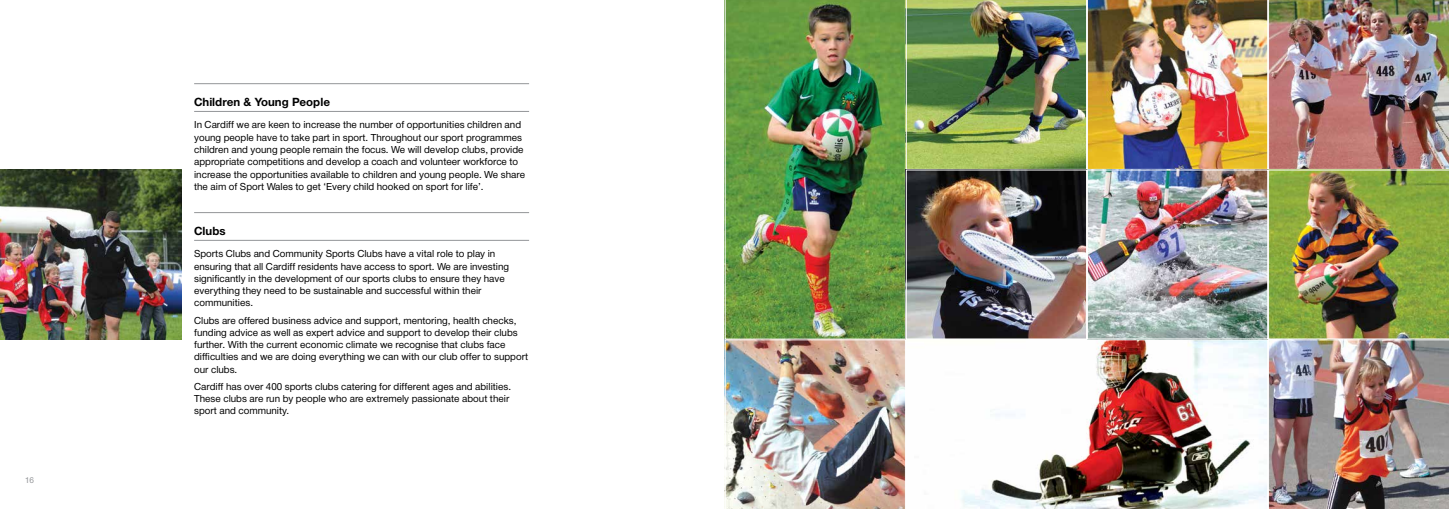
<style>
.page{position:relative;width:1449px;height:509px;background:#fff}
.page>*{position:absolute;margin:0;border:0;box-sizing:border-box;transform-origin:0 0}
.t1{font:12.25px "Helvetica Neue H75";color:#000}
.t2{font:10.5px/12.2px "Helvetica Neue H55";color:#000}
.t3{font:8.75px "Helvetica Neue H55";color:#939598}
</style>
<div class="page">
<hr style="left:194px;top:83px;width:335px;height:1px;background:#939598">
<hr style="left:194px;top:111px;width:335px;height:1px;background:#939598">
<hr style="left:194px;top:212px;width:335px;height:1px;background:#939598">
<hr style="left:194px;top:240px;width:335px;height:1px;background:#939598">
<img style="left:0;top:169px;width:181px;height:170px">
<img style="left:908px;top:171px;width:358px;height:166px">
<img style="left:724px;top:0;width:182px;height:339px">
<img style="left:906px;top:0;width:181px;height:169px">
<div style="left:906px;top:169px;width:181px;height:170px;border:1px solid #fff"></div>
<img style="left:961px;top:339px;width:307px;height:169px">
<img style="left:724px;top:339px;width:182px;height:169px">
<img style="left:1087px;top:0;width:181px;height:169px">
<div style="left:1087px;top:169px;width:181px;height:170px;border:1px solid #fff"></div>
<img style="left:1268px;top:0;width:181px;height:169px">
<img style="left:1268px;top:169px;width:181px;height:170px">
<img style="left:1268px;top:339px;width:181px;height:169px">
<p class="t3" style="left:25px;top:473px;width:10px">16</p>
<p class="t1" style="left:194px;top:94px;width:137px">Children &amp; Young People</p>
<p class="t2" style="left:194px;top:120px;width:332px">In Cardiff we are keen to increase the number of opportunities children and young people have to take part in sport. Throughout our sport programmes children and young people remain the focus. We will develop clubs, provide appropriate competitions and develop a coach and volunteer workforce to increase the opportunities available to children and young people. We share the aim of Sport Wales to get ‘Every child hooked on sport for life’.</p>
<p class="t1" style="left:194px;top:223px;width:33px">Clubs</p>
<p class="t2" style="left:194px;top:248px;width:316px">Sports Clubs and Community Sports Clubs have a vital role to play in ensuring that all Cardiff residents have access to sport. We are investing significantly in the development of our sports clubs to ensure they have everything they need to be sustainable and successful within their communities.</p>
<p class="t2" style="left:194px;top:315px;width:335px">Clubs are offered business advice and support, mentoring, health checks, funding advice as well as expert advice and support to develop their clubs further. With the current economic climate we recognise that clubs face difficulties and we are doing everything we can with our club offer to support our clubs.</p>
<p class="t2" style="left:194px;top:381px;width:318px">Cardiff has over 400 sports clubs catering for different ages and abilities.<br>These clubs are run by people who are extremely passionate about their sport and community.</p>
</div>
